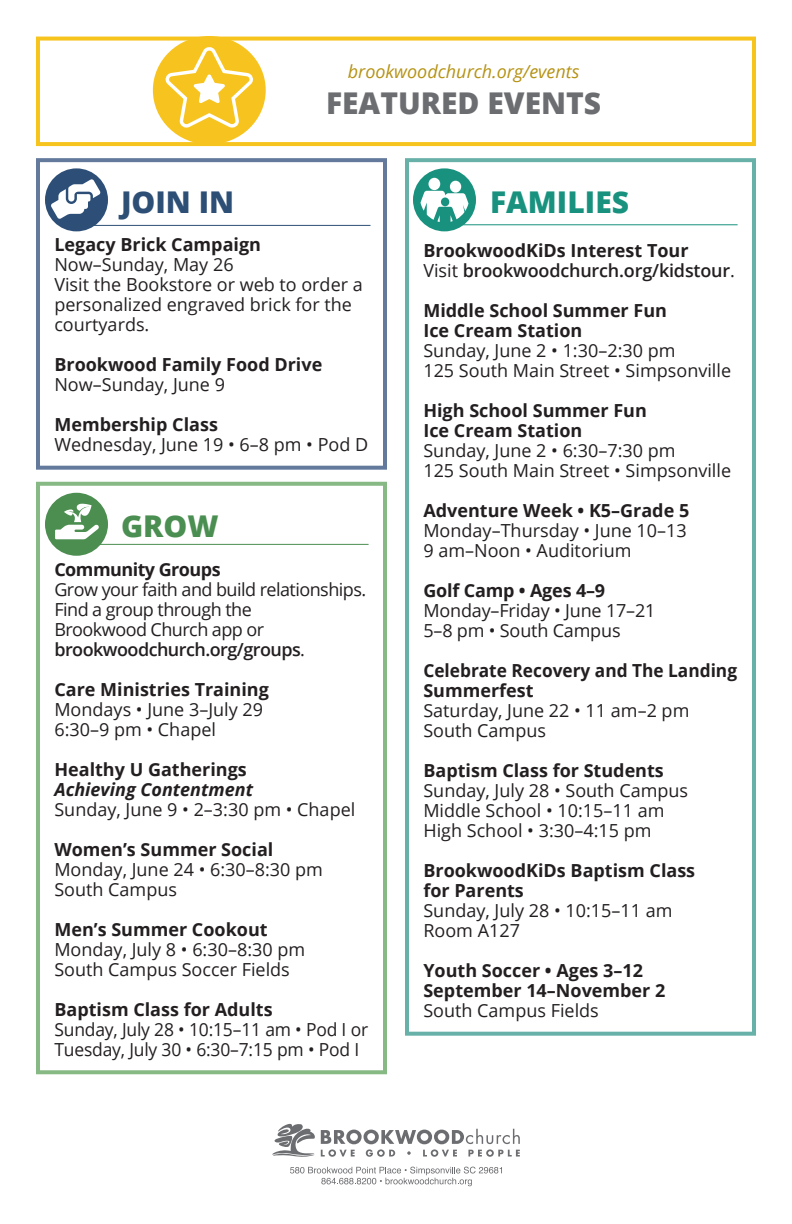
<style>
.page{position:relative;width:792px;height:1224px;background:#fff}
.page>*{position:absolute;margin:0;border:0;box-sizing:border-box;transform-origin:0 0}
.t1{font:800 30px "Open Sans";color:#6c6d70}
.t2{font:800 30px "Open Sans";color:#18927f}
.t3{font:800 30px "Open Sans";color:#2e4f75}
.t4{font:800 30px "Open Sans";color:#4b8e51}
.t5{font:18px/20px "Open Sans";color:#231f20}
.t6{font:700 18px/20px "Open Sans";color:#231f20}
.t7{font:18px/20px "Open Sans";letter-spacing:-.03em;color:#231f20}
.t8{font:700 18px/20px "Open Sans";color:#231f20;scale:.96 1}
.t9{font:600 18px/20px "Open Sans";letter-spacing:-.01em;color:#231f20}
.t10{font:italic 18px "Open Sans";color:#b69315}
.s1{font-weight:700}
.s2{font-weight:400}
.s3{font-weight:600}
.s4{font-weight:700;font-style:italic}
</style>
<div class="page">
<div style="left:36px;top:158px;width:351px;height:312px;border:4px solid #637a9d"></div>
<div style="left:45px;top:168px;width:63px;height:63px;background:#2d4f77;border-radius:50%"></div>
<svg style="left:51px;top:179px;width:50px;height:40px"></svg>
<hr style="left:63px;top:544px;width:306px;height:1px;background:#4b8e51">
<div style="left:36px;top:482px;width:351px;height:592px;border:4px solid #86b984"></div>
<div style="left:45px;top:493px;width:63px;height:63px;background:#4c8d50;border-radius:50%"></div>
<svg style="left:55px;top:504px;width:44px;height:35px"></svg>
<hr style="left:432px;top:224px;width:306px;height:1px;background:#18927f">
<div style="left:405px;top:158px;width:351px;height:878px;border:4px solid #68b1a8"></div>
<div style="left:36px;top:37px;width:720px;height:109px;border:4px solid #f7c41d"></div>
<hr style="left:64px;top:225px;width:306px;height:1px;background:#2e4f75">
<div style="left:153px;top:36px;width:113px;height:108px;background:#f7c41f;border-radius:50%"></div>
<svg style="left:164px;top:43px;width:94px;height:89px"></svg>
<svg style="left:272px;top:1123px;width:43px;height:34px"></svg>
<svg style="left:321px;top:1129px;width:199px;height:28px"></svg>
<svg style="left:290px;top:1167px;width:212px;height:19px"></svg>
<div style="left:413px;top:168px;width:63px;height:63px;background:#18927f;border-radius:50%"></div>
<div style="left:428px;top:178px;width:12px;height:12px;background:#fff;border-radius:50%"></div>
<div style="left:450px;top:181px;width:11px;height:12px;background:#fff;border-radius:50%"></div>
<svg style="left:421px;top:191px;width:47px;height:31px"></svg>
<p class="t10" style="left:348px;top:59px;width:233px">brookwoodchurch.org/events</p>
<p class="t1" style="left:326px;top:80px;width:277px">FEATURED EVENTS</p>
<p class="t3" style="left:121px;top:180px;width:115px">JOIN IN</p>
<p class="t5" style="left:54px;top:234px;width:310px"><span class="s1">Legacy Brick Campaign<br></span>Now–Sunday, May 26<br>Visit the Bookstore or web to order a personalized engraved brick for the courtyards.</p>
<p class="t6" style="left:54px;top:354px;width:269px">Brookwood Family Food Drive<br><span class="s2">Now–Sunday, June 9</span></p>
<p class="t5" style="left:54px;top:414px;width:315px"><span class="s1">Membership Class<br></span>Wednesday, June 19 • 6–8 pm • Pod D</p>
<p class="t4" style="left:121px;top:503px;width:99px">GROW</p>
<p class="t7" style="left:54px;top:559px;width:313px"><span class="s1">Community Groups<br></span>Grow your faith and build relationships.<br>Find a group through the<br>Brookwood Church app or <span class="s3">brookwoodchurch.org/groups</span>.</p>
<p class="t5" style="left:54px;top:679px;width:216px"><span class="s1">Care Ministries Training<br></span>Mondays • June 3–July 29<br>6:30–9 pm • Chapel</p>
<p class="t5" style="left:54px;top:759px;width:302px"><span class="s1">Healthy U Gatherings<br></span><span class="s4">Achieving Contentment<br></span>Sunday, June 9 • 2–3:30 pm • Chapel</p>
<p class="t5" style="left:54px;top:839px;width:270px"><span class="s1">Women’s Summer Social<br></span>Monday, June 24 • 6:30–8:30 pm<br>South Campus</p>
<p class="t5" style="left:54px;top:919px;width:252px"><span class="s1">Men’s Summer Cookout<br></span>Monday, July 8 • 6:30–8:30 pm<br>South Campus Soccer Fields</p>
<p class="t5" style="left:54px;top:999px;width:315px"><span class="s1">Baptism Class for Adults<br></span>Sunday, July 28 • 10:15–11 am • Pod I or<br>Tuesday, July 30 • 6:30–7:15 pm • Pod I</p>
<p class="t2" style="left:490px;top:180px;width:141px">FAMILIES</p>
<p class="t9" style="left:423px;top:240px;width:313px"><span class="s1">BrookwoodKiDs Interest Tour<br></span><span class="s2">Visit</span> brookwoodchurch.org/kidstour<span class="s2">.</span></p>
<p class="t5" style="left:423px;top:300px;width:309px"><span class="s1">Middle School Summer Fun<br>Ice Cream Station<br></span>Sunday, June 2 • 1:30–2:30 pm<br>125 South Main Street • Simpsonville</p>
<p class="t5" style="left:423px;top:400px;width:309px"><span class="s1">High School Summer Fun<br>Ice Cream Station<br></span>Sunday, June 2 • 6:30–7:30 pm<br>125 South Main Street • Simpsonville</p>
<p class="t5" style="left:423px;top:500px;width:267px"><span class="s1">Adventure Week • K5–Grade 5<br></span>Monday–Thursday • June 10–13<br>9 am–Noon • Auditorium</p>
<p class="t5" style="left:423px;top:580px;width:234px"><span class="s1">Golf Camp • Ages 4–9<br></span>Monday–Friday • June 17–21<br>5–8 pm • South Campus</p>
<p class="t8" style="left:423px;top:660px;width:328px">Celebrate Recovery and The Landing<br>Summerfest<br><span class="s2">Saturday, June 22 • 11 am–2 pm<br>South Campus</span></p>
<p class="t5" style="left:423px;top:760px;width:266px"><span class="s1">Baptism Class for Students<br></span>Sunday, July 28 • South Campus<br>Middle School • 10:15–11 am<br>High School • 3:30–4:15 pm</p>
<p class="t6" style="left:423px;top:860px;width:273px">BrookwoodKiDs Baptism Class for Parents<br><span class="s2">Sunday, July 28 • 10:15–11 am<br>Room A127</span></p>
<p class="t6" style="left:423px;top:960px;width:244px">Youth Soccer • Ages 3–12<br>September 14–November 2<br><span class="s2">South Campus Fields</span></p>
</div>
